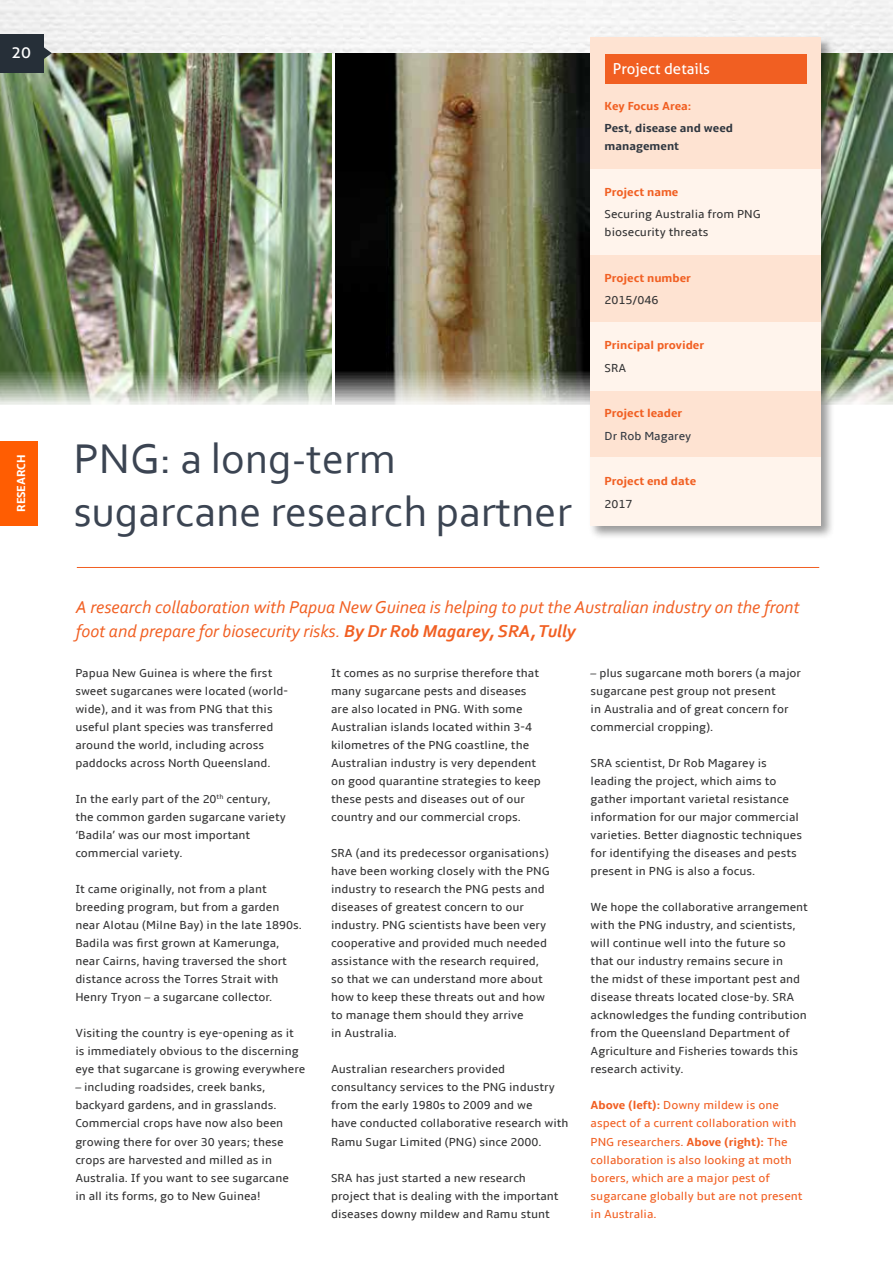
<style>
.page{position:relative;width:893px;height:1263px;background:#fff}
.page>*{position:absolute;margin:0;border:0;box-sizing:border-box;transform-origin:0 0}
.t1{font:43.5px/52.2px "Corbel";color:#3b4452}
.t2{font:italic 18px/24px "Corbel";color:#f15f22}
.t3{font:16.5px "Aller";color:#fff}
.t4{font:15px "Aller";color:#fff}
.t5{font:12px/18px "Amble";color:#333334}
.t6{font:12px/18px "Amble";color:#f15f22}
.t7{font:700 12px "Amble";color:#f15f22}
.t8{font:700 12px/18px "Amble";color:#303740}
.t9{font:12px "Amble";color:#303740}
.t10{font:700 12px "Amble";color:#fff}
.s1{font-weight:700}
.s2{font-family:"Corbel";font-style:italic}
</style>
<div class="page">
<img style="left:0;top:53px;width:332px;height:352px">
<img style="left:336px;top:53px;width:252px;height:352px">
<img style="left:835px;top:53px;width:58px;height:352px">
<hr style="left:77px;top:567px;width:742px;height:1px;background:#f15f22">
<div style="left:0;top:441px;width:37px;height:84px;background:#ff5d02"></div>
<div style="left:588px;top:35px;width:247px;height:505px;background:#000;opacity:.4"></div>
<div style="left:590px;top:37px;width:230px;height:488px;background:#fee3d2"></div>
<div style="left:590px;top:169px;width:230px;height:85px;background:#fff4ec"></div>
<div style="left:590px;top:322px;width:230px;height:68px;background:#fff4ec"></div>
<div style="left:605px;top:54px;width:201px;height:29px;background:#f15f22"></div>
<div style="left:590px;top:457px;width:230px;height:68px;background:#fff4ec"></div>
<svg style="left:44px;top:46px;width:8px;height:14px"></svg>
<div style="left:0;top:34px;width:44px;height:39px;background:#262f38"></div>
<h3 class="t3" style="left:11px;top:42px;width:21px">20</h3>
<p class="t10" style="left:14px;top:512px;width:59px;rotate:-90deg">RESEARCH</p>
<h1 class="t1" style="left:74px;top:432px;width:499px">PNG: a long-term sugarcane research partner</h1>
<p class="t4" style="left:613px;top:60px;width:99px">Project details</p>
<p class="t7" style="left:605px;top:99px;width:88px">Key Focus Area:</p>
<p class="t8" style="left:605px;top:119px;width:130px">Pest, disease and weed management</p>
<p class="t7" style="left:605px;top:185px;width:75px">Project name</p>
<p class="t5" style="left:605px;top:205px;width:158px">Securing Australia from PNG biosecurity threats</p>
<p class="t7" style="left:605px;top:271px;width:88px">Project number</p>
<p class="t5" style="left:605px;top:291px;width:55px">2015/046</p>
<p class="t7" style="left:605px;top:339px;width:101px">Principal provider</p>
<p class="t5" style="left:605px;top:359px;width:23px">SRA</p>
<p class="t7" style="left:605px;top:406px;width:79px">Project leader</p>
<p class="t9" style="left:605px;top:429px;width:88px">Dr Rob Magarey</p>
<p class="t7" style="left:605px;top:474px;width:93px">Project end date</p>
<p class="t5" style="left:605px;top:495px;width:29px">2017</p>
<h2 class="t2" style="left:76px;top:594px;width:725px">A research collaboration with Papua New Guinea is helping to put the Australian industry on the front foot and prepare for biosecurity risks. <span class="s1">By Dr Rob Magarey, SRA, Tully</span></h2>
<p class="t5" style="left:591px;top:665px;width:212px"><span class="s2">–</span> plus sugarcane moth borers (a major sugarcane pest group not present<br>in Australia and of great concern for commercial cropping).</p>
<p class="t5" style="left:591px;top:755px;width:213px">SRA scientist, Dr Rob Magarey is leading the project, which aims to gather important varietal resistance information for our major commercial varieties. Better diagnostic techniques for identifying the diseases and pests present in PNG is also a focus.</p>
<p class="t5" style="left:591px;top:899px;width:219px">We hope the collaborative arrangement with the PNG industry, and scientists, will continue well into the future so that our industry remains secure in<br>the midst of these important pest and disease threats located close-by. SRA acknowledges the funding contribution from the Queensland Department of Agriculture and Fisheries towards this research activity.</p>
<p class="t6" style="left:591px;top:1097px;width:214px"><span class="s1">Above (left):</span> Downy mildew is one aspect of a current collaboration with PNG researchers. <span class="s1">Above (right):</span> The collaboration is also looking at moth borers, which are a major pest of sugarcane globally but are not present in Australia.</p>
<p class="t5" style="left:75px;top:665px;width:214px">Papua New Guinea is where the first sweet sugarcanes were located (world&shy;wide), and it was from PNG that this useful plant species was transferred around the world, including across paddocks across North Queensland.</p>
<p class="t5" style="left:75px;top:791px;width:212px">In the early part of the 20<sup>th</sup> century, the common garden sugarcane variety ‘Badila’ was our most important commercial variety.</p>
<p class="t5" style="left:75px;top:881px;width:228px">It came originally, not from a plant breeding program, but from a garden near Alotau (Milne Bay) in the late 1890s.<br>Badila was first grown at Kamerunga, near Cairns, having traversed the short distance across the Torres Strait with Henry Tryon <span class="s2">–</span> a sugarcane collector.</p>
<p class="t5" style="left:75px;top:1025px;width:232px">Visiting the country is eye-opening as it is immediately obvious to the discerning eye that sugarcane is growing everywhere</p>
<p class="t5" style="left:75px;top:1079px;width:215px"><span class="s2">–</span> including roadsides, creek banks, backyard gardens, and in grasslands.<br>Commercial crops have now also been growing there for over 30 years; these crops are harvested and milled as in Australia. If you want to see sugarcane in all its forms, go to New Guinea!</p>
<p class="t5" style="left:331px;top:665px;width:211px">It comes as no surprise therefore that many sugarcane pests and diseases are also located in PNG. With some Australian islands located within 3-4 kilometres of the PNG coastline, the Australian industry is very dependent on good quarantine strategies to keep these pests and diseases out of our country and our commercial crops.</p>
<p class="t5" style="left:331px;top:845px;width:220px">SRA (and its predecessor organisations) have been working closely with the PNG industry to research the PNG pests and diseases of greatest concern to our industry. PNG scientists have been very cooperative and provided much needed assistance with the research required, so that we can understand more about how to keep these threats out and how to manage them should they arrive<br>in Australia.</p>
<p class="t5" style="left:331px;top:1061px;width:239px">Australian researchers provided consultancy services to the PNG industry from the early 1980s to 2009 and we<br>have conducted collaborative research with Ramu Sugar Limited (PNG) since 2000.</p>
<p class="t5" style="left:331px;top:1169px;width:229px">SRA has just started a new research project that is dealing with the important diseases downy mildew and Ramu stunt</p>
</div>
